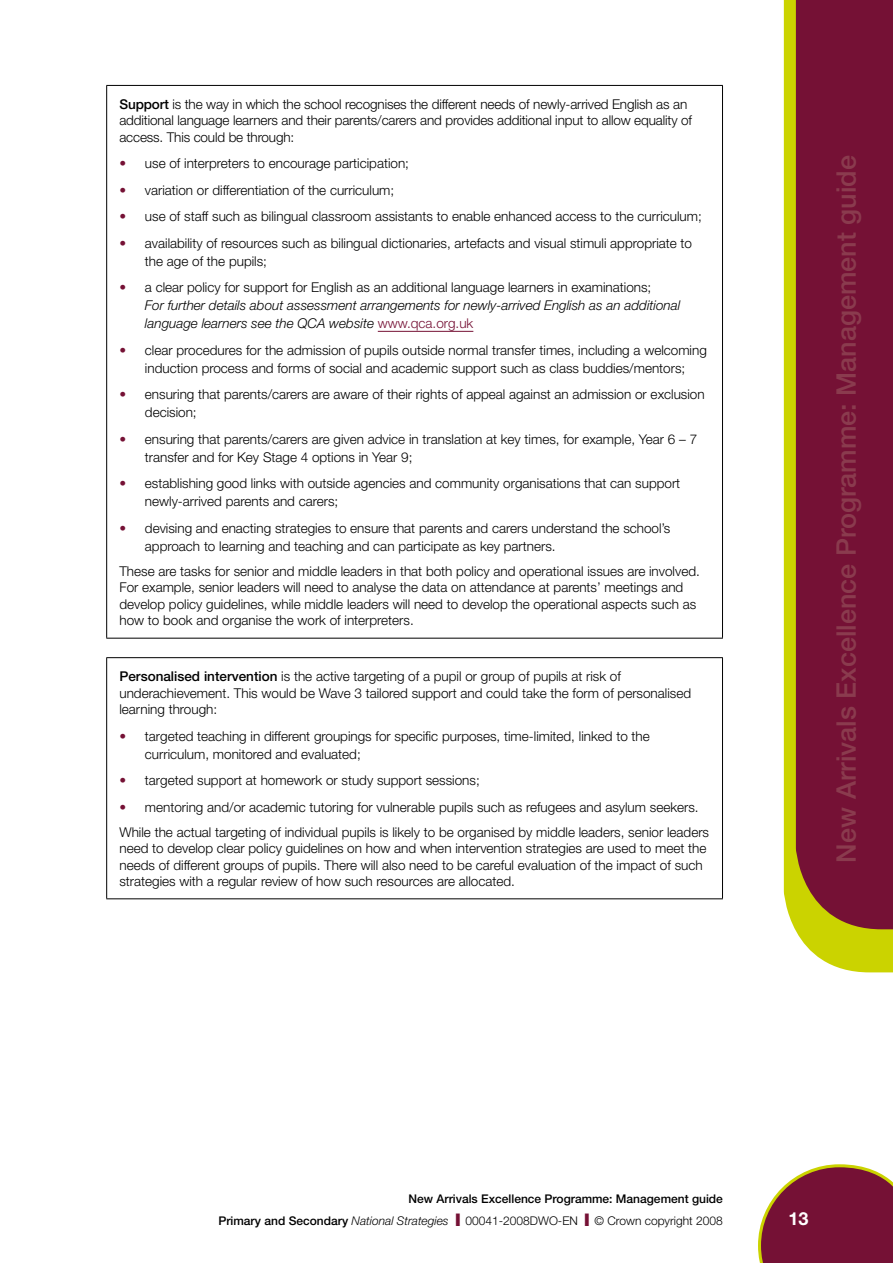
<style>
.page{position:relative;width:893px;height:1263px;background:#fff}
.page>*{position:absolute;margin:0;border:0;box-sizing:border-box;transform-origin:0 0}
.t1{font:500 27px "Helvetica Neue LT";color:#8a3b4e}
.t2{font:700 18px "Helvetica Neue LT";color:#fff}
.t3{font:300 13.5px/16.5px "Helvetica Neue LT";color:#000}
.t4{font:italic 300 13.5px/18px "Helvetica Neue LT";color:#000}
.t5{font:500 12px/21.6px "Helvetica Neue LT";color:#000;text-align:right}
.s1{font-weight:500}
.s2{color:#751135}
.s3{font-style:normal;color:#751135}
.s4{font-style:normal}
.s5{font-weight:300;font-style:italic}
.s6{font-weight:300}
</style>
<div class="page">
<svg style="left:758px;top:1164px;width:135px;height:99px;background:#8b3a4e"></svg>
<svg style="left:784px;top:0;width:109px;height:972px;background:#cfd718"></svg>
<div style="left:796px;top:0;width:97px;height:929px;background:#751135"></div>
<hr style="left:106px;top:85px;width:617px;height:1px;background:#000">
<hr style="left:106px;top:86px;width:1px;height:552px;background:#000">
<hr style="left:722px;top:86px;width:1px;height:552px;background:#000">
<hr style="left:106px;top:638px;width:617px;height:1px;background:#000">
<hr style="left:378px;top:331px;width:95px;height:1px;background:#751135">
<hr style="left:106px;top:657px;width:617px;height:1px;background:#000">
<hr style="left:106px;top:658px;width:1px;height:240px;background:#000">
<hr style="left:722px;top:658px;width:1px;height:240px;background:#000">
<hr style="left:106px;top:898px;width:617px;height:1px;background:#000">
<p class="t3" style="left:119px;top:95px;width:574px"><span class="s1">Support</span> is the way in which the school recognises the different needs of newly-arrived English as an additional language learners and their parents/carers and provides additional input to allow equality of access. This could be through:</p>
<p class="t3" style="left:119px;top:155px;width:291px"><span class="s2">•</span> use of interpreters to encourage participation;</p>
<p class="t3" style="left:119px;top:181px;width:276px"><span class="s2">•</span> variation or differentiation of the curriculum;</p>
<p class="t3" style="left:119px;top:208px;width:584px"><span class="s2">•</span> use of staff such as bilingual classroom assistants to enable enhanced access to the curriculum;</p>
<p class="t3" style="left:145px;top:234px;width:549px;line-height:18px;text-indent:-26px"><span class="s2">•</span> availability of resources such as bilingual dictionaries, artefacts and visual stimuli appropriate to the age of the pupils;</p>
<p class="t4" style="left:145px;top:278px;width:537px;text-indent:-26px"><span class="s3">•</span> <span class="s4">a clear policy for support for English as an additional language learners in examinations;<br></span>For further details about assessment arrangements for newly-arrived English as an additional language learners see the QCA website <span class="s3">www.qca.org.uk</span></p>
<p class="t3" style="left:119px;top:341px;width:589px;line-height:18px;text-align:center"><span class="s2">•</span> clear procedures for the admission of pupils outside normal transfer times, including a welcoming induction process and forms of social and academic support such as class buddies/mentors;</p>
<p class="t3" style="left:145px;top:385px;width:561px;line-height:18px;text-indent:-26px"><span class="s2">•</span> ensuring that parents/carers are aware of their rights of appeal against an admission or exclusion decision;</p>
<p class="t3" style="left:145px;top:430px;width:554px;line-height:18px;text-indent:-26px"><span class="s2">•</span> ensuring that parents/carers are given advice in translation at key times, for example, Year 6 – 7 transfer and for Key Stage 4 options in Year 9;</p>
<p class="t3" style="left:145px;top:474px;width:537px;line-height:18px;text-indent:-26px"><span class="s2">•</span> establishing good links with outside agencies and community organisations that can support newly-arrived parents and carers;</p>
<p class="t3" style="left:145px;top:519px;width:527px;line-height:18px;text-indent:-26px"><span class="s2">•</span> devising and enacting strategies to ensure that parents and carers understand the school’s approach to learning and teaching and can participate as key partners.</p>
<p class="t3" style="left:119px;top:562px;width:582px">These are tasks for senior and middle leaders in that both policy and operational issues are involved.<br>For example, senior leaders will need to analyse the data on attendance at parents’ meetings and develop policy guidelines, while middle leaders will need to develop the operational aspects such as how to book and organise the work of interpreters.</p>
<p class="t3" style="left:119px;top:668px;width:573px"><span class="s1">Personalised intervention</span> is the active targeting of a pupil or group of pupils at risk of underachievement. This would be Wave 3 tailored support and could take the form of personalised learning through:</p>
<p class="t3" style="left:145px;top:726px;width:506px;line-height:18px;text-indent:-26px"><span class="s2">•</span> targeted teaching in different groupings for specific purposes, time-limited, linked to the curriculum, monitored and evaluated;</p>
<p class="t3" style="left:119px;top:772px;width:362px"><span class="s2">•</span> targeted support at homework or study support sessions;</p>
<p class="t3" style="left:119px;top:794px;width:591px;line-height:25px"><span class="s2">•</span> mentoring and/or academic tutoring for vulnerable pupils such as refugees and asylum seekers.<br>While the actual targeting of individual pupils is likely to be organised by middle leaders, senior leaders</p>
<p class="t3" style="left:119px;top:840px;width:588px">need to develop clear policy guidelines on how and when intervention strategies are used to meet the needs of different groups of pupils. There will also need to be careful evaluation of the impact of such strategies with a regular review of how such resources are allocated.</p>
<h1 class="t1" style="left:830px;top:862px;width:709px;rotate:-90deg">New Arrivals Excellence Programme: Management guide</h1>
<p class="t5" style="left:218px;top:1188px;width:506px">New Arrivals Excellence Programme: Management guide<br>Primary and Secondary <span class="s5">National Strategies</span> <span class="s2">❙</span> <span class="s6">00041-2008DWO-EN</span> <span class="s2">❙</span> <span class="s6">© Crown copyright 2008</span></p>
<h2 class="t2" style="left:788px;top:1207px;width:22px">13</h2>
</div>
